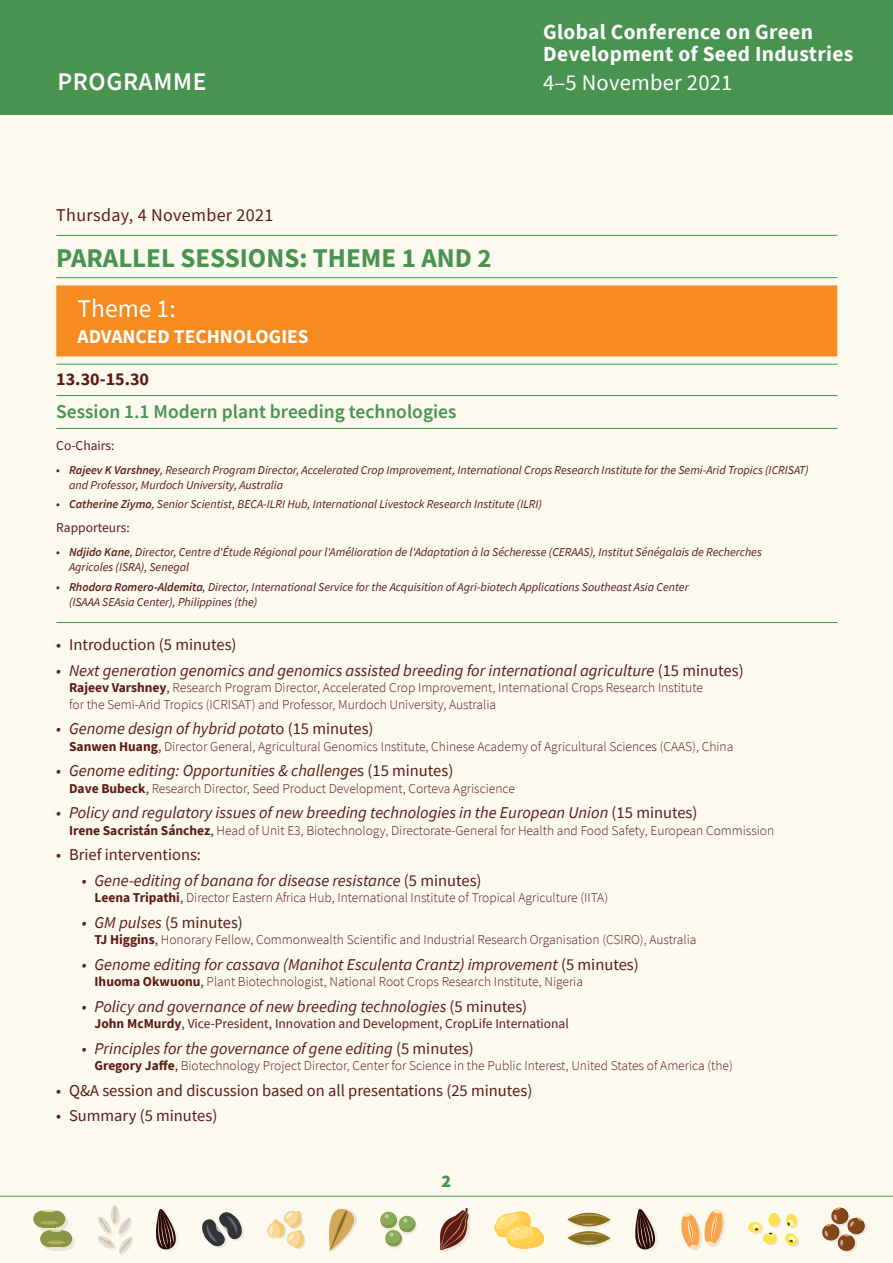
<style>
.page{position:relative;width:893px;height:1263px;background:#fcf9ef}
.page>*{position:absolute;margin:0;border:0;box-sizing:border-box;transform-origin:0 0}
.t1{font:700 27px "Source Sans Pro";color:#47934f}
.t2{font:600 25.5px "Source Sans Pro";letter-spacing:.025em;color:#fff}
.t3{font:25.5px "Source Sans Pro";color:#fff}
.t4{font:22.5px "Source Sans Pro";letter-spacing:.01em;color:#fff}
.t5{font:700 21.45px/22px "Source Sans Pro";letter-spacing:.015em;color:#fff}
.testo_corrente{font:600 19.5px "Source Sans Pro";color:#47934f}
.t6{font:700 19.5px "Source Sans Pro";color:#fff}
.t7{font:18px "Source Sans Pro";letter-spacing:.02em;color:#5c1a14}
.t8{font:700 18px "Source Sans Pro";color:#5c1a14}
.t9{font:900 18px "Source Sans Pro";color:#47934f}
.t10{font:italic 16.5px "Source Sans Pro";color:#5c1a14}
.t11{font:16.5px "Source Sans Pro";color:#5c1a14}
.t12{font:300 13.5px/16.5px "Source Sans Pro";color:#5c1a14}
.testo_corrente-2{font:13.5px "Source Sans Pro";color:#5c1a14}
.t13{font:italic 12px/15px "Source Sans Pro";color:#5c1a14}
.s1{font-weight:600}
.s2{font-style:normal}
.s3{font-weight:700}
.s4{font-weight:400}
.s5{font-style:italic}
</style>
<div class="page">
<div style="left:0;top:0;width:893px;height:114px;background:#47934f"></div>
<hr style="left:56px;top:235px;width:781px;height:1px;background:#47934f">
<hr style="left:56px;top:622px;width:781px;height:1px;background:#47934f">
<hr style="left:56px;top:428px;width:781px;height:1px;background:#47934f">
<hr style="left:56px;top:395px;width:781px;height:1px;background:#47934f">
<hr style="left:56px;top:364px;width:781px;height:1px;background:#47934f">
<div style="left:56px;top:285px;width:781px;height:71px;background:#f68b1f"></div>
<hr style="left:56px;top:277px;width:781px;height:1px;background:#47934f">
<hr style="left:0;top:1196px;width:893px;height:1px;background:#47934f">
<svg style="left:57px;top:1233px;width:18px;height:17px"></svg>
<svg style="left:43px;top:1233px;width:18px;height:17px"></svg>
<svg style="left:52px;top:1247px;width:14px;height:3px"></svg>
<svg style="left:50px;top:1214px;width:18px;height:16px"></svg>
<svg style="left:36px;top:1214px;width:18px;height:16px"></svg>
<svg style="left:45px;top:1227px;width:14px;height:3px"></svg>
<div style="left:54px;top:1230px;width:18px;height:17px;background:#8a9645;border-radius:50%"></div>
<div style="left:40px;top:1230px;width:18px;height:17px;background:#8a9645;border-radius:50%"></div>
<div style="left:49px;top:1230px;width:14px;height:17px;background:#8a9645"></div>
<svg style="left:47px;top:1240px;width:18px;height:4px"></svg>
<svg style="left:50px;top:1229px;width:12px;height:3px"></svg>
<div style="left:47px;top:1211px;width:18px;height:16px;background:#8a9645;border-radius:50%"></div>
<div style="left:33px;top:1211px;width:19px;height:16px;background:#8a9645;border-radius:50%"></div>
<div style="left:42px;top:1211px;width:14px;height:16px;background:#8a9645"></div>
<hr style="left:40px;top:1221px;width:18px;height:3px;background:#abb061;border-radius:50%">
<svg style="left:44px;top:1210px;width:11px;height:2px"></svg>
<svg style="left:567px;top:1212px;width:44px;height:35px"></svg>
<svg style="left:635px;top:1209px;width:23px;height:42px"></svg>
<svg style="left:156px;top:1209px;width:23px;height:42px"></svg>
<svg style="left:329px;top:1208px;width:28px;height:43px"></svg>
<svg style="left:494px;top:1211px;width:51px;height:38px"></svg>
<svg style="left:267px;top:1210px;width:39px;height:39px"></svg>
<svg style="left:822px;top:1207px;width:45px;height:46px"></svg>
<svg style="left:681px;top:1209px;width:44px;height:42px"></svg>
<svg style="left:380px;top:1211px;width:37px;height:37px"></svg>
<div style="left:750px;top:1223px;width:13px;height:11px;background:#eae4db;border-radius:50%"></div>
<svg style="left:770px;top:1214px;width:11px;height:14px"></svg>
<svg style="left:787px;top:1215px;width:11px;height:14px"></svg>
<div style="left:765px;top:1234px;width:13px;height:11px;background:#eae4db;border-radius:50%"></div>
<svg style="left:748px;top:1222px;width:14px;height:11px"></svg>
<div style="left:768px;top:1213px;width:11px;height:13px;background:#ffe04f;border-radius:50%"></div>
<div style="left:786px;top:1214px;width:11px;height:13px;background:#ffe04f;border-radius:50%"></div>
<div style="left:763px;top:1233px;width:14px;height:11px;background:#ffe04f;border-radius:50%"></div>
<svg style="left:753px;top:1224px;width:6px;height:7px"></svg>
<svg style="left:785px;top:1233px;width:14px;height:14px"></svg>
<div style="left:787px;top:1220px;width:7px;height:7px;background:#ffffab;border-radius:50%"></div>
<svg style="left:787px;top:1222px;width:3px;height:4px"></svg>
<svg style="left:767px;top:1232px;width:7px;height:4px"></svg>
<svg style="left:202px;top:1212px;width:42px;height:36px"></svg>
<svg style="left:439px;top:1208px;width:32px;height:44px"></svg>
<svg style="left:98px;top:1205px;width:35px;height:50px"></svg>
<p class="t2" style="left:57px;top:65px;width:151px">PROGRAMME</p>
<p class="t7" style="left:56px;top:204px;width:219px">Thursday, 4 November 2021</p>
<p class="t1" style="left:56px;top:240px;width:437px">PARALLEL SESSIONS: THEME 1 AND 2</p>
<p class="t3" style="left:78px;top:293px;width:100px">Theme 1:</p>
<p class="t6" style="left:78px;top:323px;width:233px">ADVANCED TECHNOLOGIES</p>
<p class="t8" style="left:56px;top:367px;width:94px">13.30-15.30</p>
<p class="t5" style="left:543px;top:20px;width:312px">Global Conference on Green<br>Development of Seed Industries</p>
<p class="t4" style="left:543px;top:68px;width:191px">4–5 November 2021</p>
<p class="testo_corrente" style="left:56px;top:399px;width:402px">Session 1.1 Modern plant breeding technologies</p>
<p class="testo_corrente-2" style="left:56px;top:437px;width:60px">Co-Chairs:</p>
<p class="t13" style="left:69px;top:462px;width:741px;text-indent:-13px"><span class="s1">• Rajeev K Varshney</span>, Research Program Director, Accelerated Crop Improvement, International Crops Research Institute for the Semi-Arid Tropics (ICRISAT) and Professor, Murdoch University, Australia</p>
<p class="t13" style="left:56px;top:497px;width:487px"><span class="s1">• Catherine Ziymo</span>, Senior Scientist, BECA-ILRI Hub, International Livestock Research Institute (ILRI)</p>
<p class="testo_corrente-2" style="left:56px;top:519px;width:75px">Rapporteurs:</p>
<p class="t13" style="left:69px;top:545px;width:694px;text-indent:-13px"><span class="s1">• Ndjido Kane</span>, Director, Centre d'Étude Régional pour l'Amélioration de l'Adaptation à la Sécheresse (CERAAS), Institut Sénégalais de Recherches<br>Agricoles (ISRA), Senegal</p>
<p class="t13" style="left:69px;top:579px;width:621px;text-indent:-13px"><span class="s1">• Rhodora Romero-Aldemita</span>, Director, International Service for the Acquisition of Agri-biotech Applications Southeast Asia Center (ISAAA SEAsia Center), Philippines (the)</p>
<p class="t11" style="left:56px;top:634px;width:182px">• Introduction (5 minutes)</p>
<p class="t10" style="left:56px;top:660px;width:689px">• Next generation genomics and genomics assisted breeding for international agriculture <span class="s2">(15 minutes)</span></p>
<p class="t12" style="left:69px;top:679px;width:635px"><span class="s3">Rajeev Varshney</span><span class="s4">,</span> Research Program Director, Accelerated Crop Improvement, International Crops Research Institute for the Semi-Arid Tropics (ICRISAT) and Professor, Murdoch University, Australia</p>
<p class="t10" style="left:56px;top:718px;width:319px">• Genome design of hybrid pota<span class="s2">to (15 minutes)</span></p>
<p class="t12" style="left:69px;top:738px;width:666px"><span class="s3">Sanwen Huang</span><span class="s4">,</span> Director General, Agricultural Genomics Institute, Chinese Academy of Agricultural Sciences (CAAS), China</p>
<p class="t10" style="left:56px;top:760px;width:399px">• Genome editing: Opportunities &amp; challenge<span class="s2">s (15 minutes)</span></p>
<p class="t12" style="left:69px;top:780px;width:447px"><span class="s3">Dave Bubeck</span><span class="s4">,</span> Research Director, Seed Product Development, Corteva Agriscience</p>
<p class="t10" style="left:56px;top:802px;width:643px">• Policy and regulatory issues of new breeding technologies in the European Union <span class="s2">(15 minutes)</span></p>
<p class="t12" style="left:69px;top:822px;width:707px"><span class="s3">Irene Sacristán Sánchez</span><span class="s4">,</span> Head of Unit E3, Biotechnology, Directorate-General for Health and Food Safety, European Commission</p>
<p class="t11" style="left:56px;top:844px;width:146px">• Brief interventions:</p>
<p class="t10" style="left:82px;top:870px;width:401px">• Gene-editing of banana for disease resistance <span class="s2">(5 minutes)</span></p>
<p class="t12" style="left:95px;top:889px;width:515px"><span class="s3">Leena Tripathi</span><span class="s4">,</span> Director Eastern Africa Hub, International Institute of Tropical Agriculture (IITA)</p>
<p class="t11" style="left:82px;top:912px;width:163px"><span class="s5">• GM pulses</span> (5 minutes)</p>
<p class="t12" style="left:95px;top:931px;width:603px"><span class="s3">TJ Higgins</span><span class="s4">,</span> Honorary Fellow, Commonwealth Scientific and Industrial Research Organisation (CSIRO), Australia</p>
<p class="t10" style="left:82px;top:954px;width:558px">• Genome editing for cassava (Manihot Esculenta Crantz) improvement <span class="s2">(5 minutes)</span></p>
<p class="t12" style="left:95px;top:973px;width:490px"><span class="s3">Ihuoma Okwuonu</span><span class="s4">,</span> Plant Biotechnologist, National Root Crops Research Institute, Nigeria</p>
<p class="t10" style="left:82px;top:996px;width:447px">• Policy and governance of new breeding technologies <span class="s2">(5 minutes)</span></p>
<p class="testo_corrente-2" style="left:95px;top:1015px;width:476px"><span class="s3">John McMurdy</span>, Vice-President, Innovation and Development, CropLife International</p>
<p class="t10" style="left:82px;top:1038px;width:393px">• Principles for the governance of gene editing <span class="s2">(5 minutes)</span></p>
<p class="t12" style="left:95px;top:1057px;width:640px"><span class="s3">Gregory Jaffe</span><span class="s4">,</span> Biotechnology Project Director, Center for Science in the Public Interest, United States of America (the)</p>
<p class="t11" style="left:56px;top:1080px;width:477px">• Q&amp;A session and discussion based on all presentations (25 minutes)</p>
<p class="t11" style="left:56px;top:1105px;width:163px">• Summary (5 minutes)</p>
<p class="t9" style="left:442px;top:1168px;width:11px">2</p>
</div>
